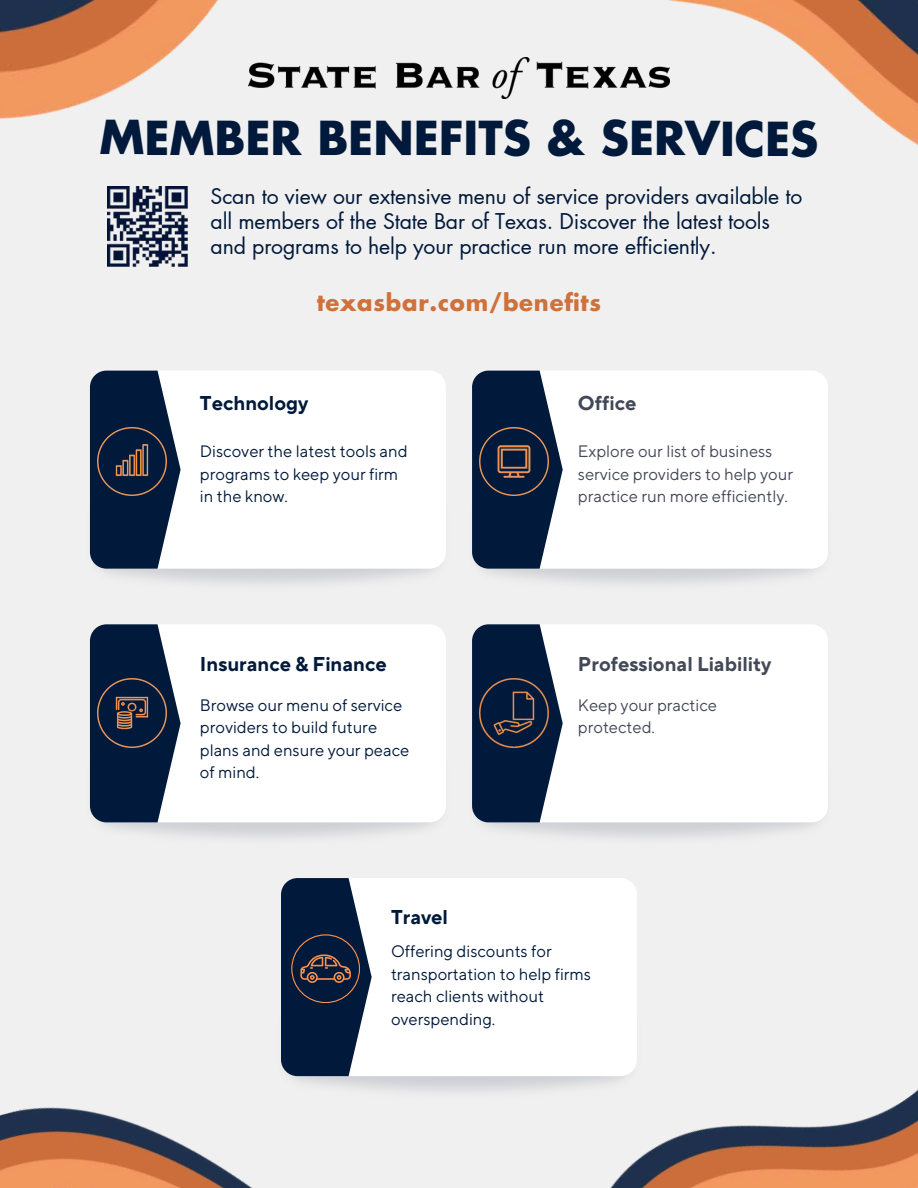
<style>
.page{position:relative;width:918px;height:1188px;background:#f1f0f0}
.page>*{position:absolute;margin:0;border:0;box-sizing:border-box;transform-origin:0 0}
.t1{font:700 45.75px "Futura LT Pro";letter-spacing:-.005em;color:#011a3b}
.t2{font:700 22.8px "Futura LT Pro";letter-spacing:.035em;color:#cf713b}
.t3{font:21.3px/24.8px "Futura LT Pro";letter-spacing:-.01em;color:#011a3b}
.t4{font:700 19.95px "TT Norms Pro";color:#011a3b}
.t5{font:700 19.95px "TT Norms Pro";color:#424856}
.t6{font:16.5px/22.5px "TT Norms Pro";color:#011a3b}
.t7{font:16.5px/22.5px "TT Norms Pro";color:#424856}
</style>
<div class="page">
<div style="left:181px;top:625px;width:265px;height:197px;background:#fff"></div>
<svg style="left:90px;top:624px;width:91px;height:198px"></svg>
<div style="left:563px;top:625px;width:265px;height:21px;background:#fff"></div>
<svg style="left:472px;top:624px;width:91px;height:22px"></svg>
<img style="left:98px;top:679px;width:68px;height:68px">
<img style="left:0;top:1107px;width:219px;height:81px">
<img style="left:219px;top:646px;width:699px;height:542px">
<img style="left:480px;top:679px;width:68px;height:68px">
<img style="left:0;top:0;width:905px;height:584px">
<img style="left:249px;top:58px;width:421px;height:40px">
<svg style="left:281px;top:878px;width:91px;height:198px;background:#2c3d56"></svg>
<p class="t1" style="left:100px;top:117px;width:720px">MEMBER BENEFITS &amp; SERVICES</p>
<h4 class="t3" style="left:211px;top:185px;width:593px">Scan to view our extensive menu of service providers available to all members of the State Bar of Texas. Discover the latest tools and programs to help your practice run more efficiently.</h4>
<p class="t2" style="left:317px;top:292px;width:286px">texasbar.com/benefits</p>
<p class="t4" style="left:200px;top:391px;width:110px">Technology</p>
<h4 class="t5" style="left:578px;top:391px;width:60px">Office</h4>
<p class="t6" style="left:200px;top:441px;width:209px">Discover the latest tools and programs to keep your firm in the know.</p>
<p class="t7" style="left:578px;top:441px;width:217px">Explore our list of business service providers to help your practice run more efficiently.</p>
<p class="t4" style="left:200px;top:652px;width:188px">Insurance &amp; Finance</p>
<p class="t5" style="left:578px;top:652px;width:195px">Professional Liability</p>
<h1 class="t6" style="left:200px;top:695px;width:211px">Browse our menu of service providers to build future plans and ensure your peace of mind.</h1>
<p class="t7" style="left:578px;top:695px;width:141px">Keep your practice protected.</p>
<p class="t4" style="left:391px;top:905px;width:59px">Travel</p>
<p class="t6" style="left:391px;top:941px;width:201px">Offering discounts for transportation to help firms reach clients without overspending.</p>
</div>
